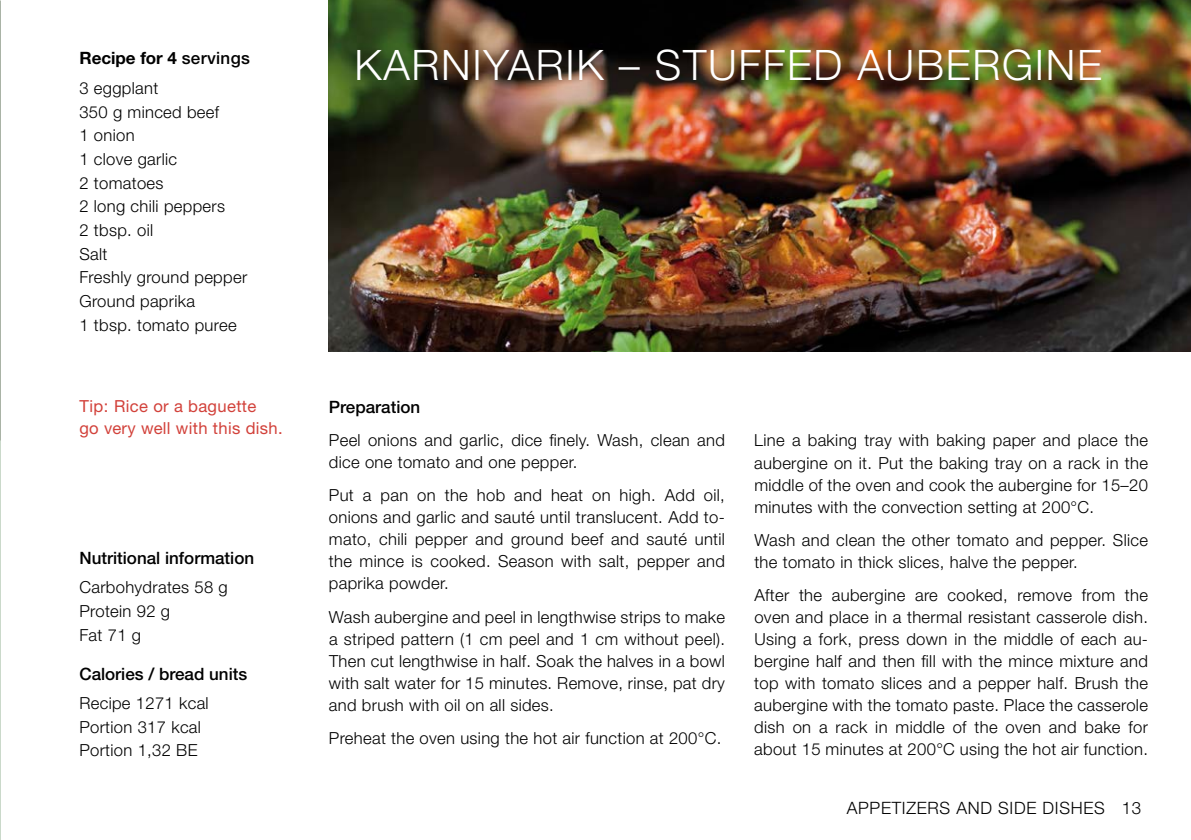
<style>
.page{position:relative;width:1191px;height:840px;background:#fff}
.page>*{position:absolute;margin:0;border:0;box-sizing:border-box;transform-origin:0 0}
.t1{font:300 42px "Helvetica Neue CE";color:#fff}
.t2{font:500 17px "Helvetica Neue CE";color:#000}
.t3{font:300 17px "Helvetica Neue CE";letter-spacing:.04em;color:#000}
.t4{font:700 17px "Helvetica Neue CE";color:#000}
.t5{font:300 16.6px/22px "Helvetica Neue CE";letter-spacing:.02em;color:#000}
.t6{font:16.6px/22px "Helvetica Neue CE";letter-spacing:.02em;color:#d2413a}
.s1{font-weight:500}
</style>
<div class="page">
<img style="left:0;top:0;width:1px;height:839px">
<img style="left:329px;top:0;width:862px;height:351px">
<p class="t4" style="left:79px;top:48px;width:172px">Recipe for 4 <span class="s1">servings</span></p>
<p class="t5" style="left:79px;top:76px;width:169px;line-height:23.6px">3 eggplant<br>350 g minced beef<br>1 onion<br>1 clove garlic<br>2 tomatoes<br>2 long chili peppers<br>2 tbsp. oil<br>Salt<br>Freshly ground pepper<br>Ground paprika<br>1 tbsp. tomato puree</p>
<p class="t6" style="left:79px;top:395px;width:205px">Tip: Rice or a baguette<br>go very well with this dish.</p>
<p class="t2" style="left:79px;top:547px;width:176px">Nutritional information</p>
<p class="t5" style="left:79px;top:575px;width:150px;line-height:23.6px">Carbohydrates 58 g<br>Protein 92 g<br>Fat 71 g</p>
<p class="t2" style="left:79px;top:663px;width:169px">Calories / bread units</p>
<p class="t5" style="left:79px;top:691px;width:131px;line-height:23.6px">Recipe 1271 kcal<br>Portion 317 kcal<br>Portion 1,32 BE</p>
<h1 class="t1" style="left:354px;top:40px;width:138px">Karniyarik</h1>
<h1 class="t1" style="left:619px;top:40px;width:91px">– Stuff</h1>
<h1 class="t1" style="left:787px;top:40px;width:316px">ed Aubergi ne</h1>
<p class="t2" style="left:329px;top:396px;width:93px">Preparation</p>
<p class="t5" style="left:329px;top:429px;width:397px">Peel onions and garlic, dice finely. Wash, clean and dice one tomato and one pepper.</p>
<p class="t5" style="left:329px;top:484px;width:398px;text-align:justify">Put a pan on the hob and heat on high. Add oil, onions and garlic and sauté until translucent. Add to&shy;mato, chili pepper and ground beef and sauté until the mince is cooked. Season with salt, pepper and paprika powder.</p>
<p class="t5" style="left:329px;top:605px;width:398px;text-align:justify">Wash aubergine and peel in lengthwise strips to make a striped pattern (1 cm peel and 1 cm without peel).<br>Then cut lengthwise in half. Soak the halves in a bowl with salt water for 15 minutes. Remove, rinse, pat dry and brush with oil on all sides.</p>
<p class="t5" style="left:329px;top:726px;width:394px">Preheat the oven using the hot air function at 200°C.</p>
<p class="t5" style="left:754px;top:429px;width:395px;text-align:justify">Line a baking tray with baking paper and place the aubergine on it. Put the baking tray on a rack in the middle of the oven and cook the aubergine for 15–20 minutes with the convection setting at 200°C.</p>
<p class="t5" style="left:754px;top:528px;width:395px">Wash and clean the other tomato and pepper. Slice the tomato in thick slices, halve the pepper.</p>
<p class="t5" style="left:754px;top:584px;width:395px;text-align:justify">After the aubergine are cooked, remove from the oven and place in a thermal resistant casserole dish.<br>Using a fork, press down in the middle of each au&shy;bergine half and then fill with the mince mixture and top with tomato slices and a pepper half. Brush the aubergine with the tomato paste. Place the casserole dish on a rack in middle of the oven and bake for about 15 minutes at 200°C using the hot air function.</p>
<p class="t3" style="left:847px;top:797px;width:92px">Appetizersa</p>
<p class="t3" style="left:967px;top:797px;width:175px">nd Side Dishes 13</p>
</div>
